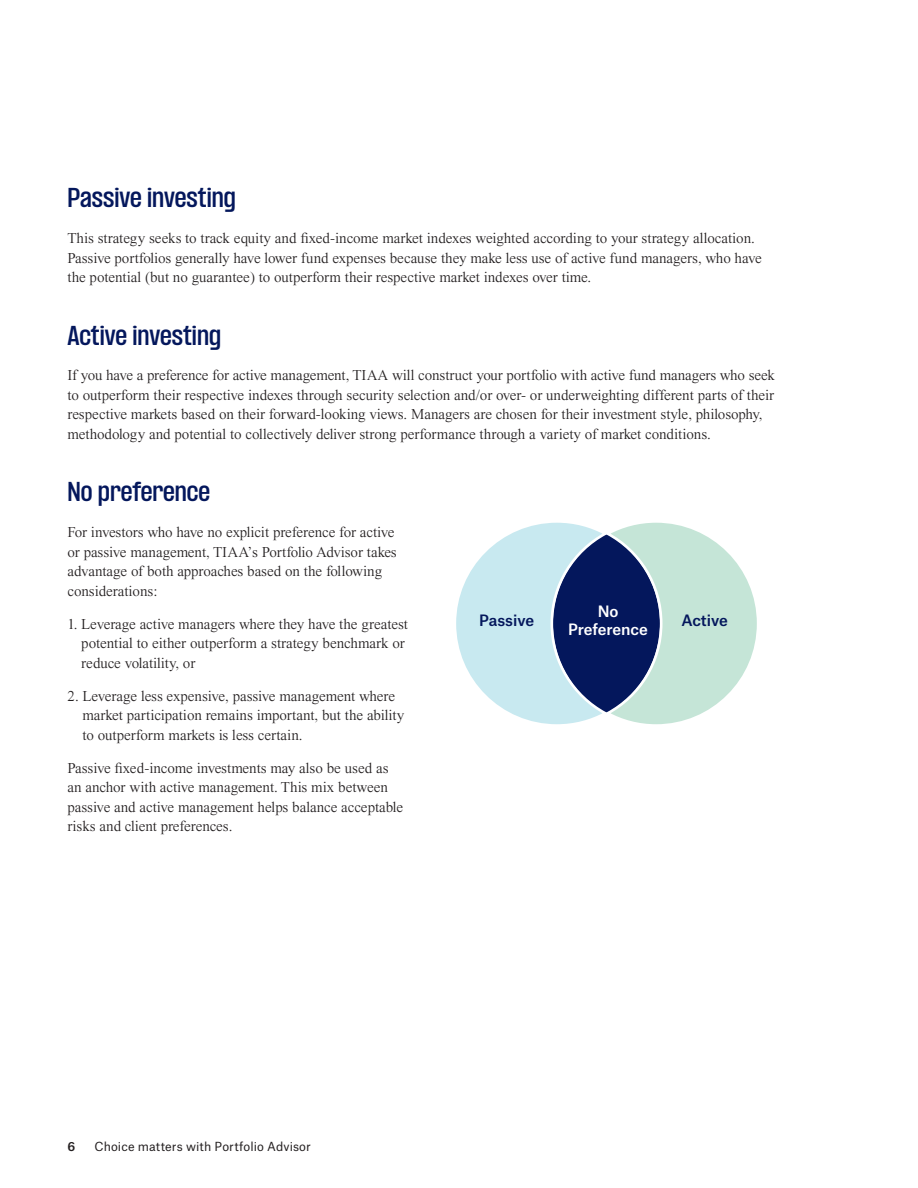
<style>
.page{position:relative;width:918px;height:1188px;background:#fff}
.page>*{position:absolute;margin:0;border:0;box-sizing:border-box;transform-origin:0 0}
.Subtitle_in_body{font:600 condensed 24px "PP Formula";color:#04175c}
.Body_copy{font:300 15px/19.5px "Times Now";letter-spacing:-.005em;color:#231f20}
.Infographic_bc{font:500 15px "Atlas Grotesk";letter-spacing:-.005em;color:#04175c}
.Infographic_bc-2{font:500 15px/18px "Atlas Grotesk";letter-spacing:-.005em;color:#fff;text-align:center}
._17A_Page_Number_Folio_L_FG_8_10{font:12px "Atlas Grotesk";letter-spacing:.005em;color:#231f20}
._17A_Page_Number_Folio_L_FG_8_10-2{font:500 12px "Atlas Grotesk";color:#231f20}
</style>
<div class="page">
<svg style="left:456px;top:522px;width:301px;height:203px"></svg>
<p class="Subtitle_in_body" style="left:68px;top:183px;width:170px">Passive investing</p>
<p class="Body_copy" style="left:68px;top:228px;width:696px">This strategy seeks to track equity and fixed-income market indexes weighted according to your strategy allocation.<br>Passive portfolios generally have lower fund expenses because they make less use of active fund managers, who have the potential (but no guarantee) to outperform their respective market indexes over time.</p>
<p class="Subtitle_in_body" style="left:68px;top:320px;width:155px">Active investing</p>
<p class="Body_copy" style="left:68px;top:366px;width:709px">If you have a preference for active management, TIAA will construct your portfolio with active fund managers who seek to outperform their respective indexes through security selection and/or over- or underweighting different parts of their respective markets based on their forward-looking views. Managers are chosen for their investment style, philosophy, methodology and potential to collectively deliver strong performance through a variety of market conditions.</p>
<p class="Subtitle_in_body" style="left:68px;top:477px;width:144px">No preference</p>
<p class="Body_copy" style="left:68px;top:522px;width:331px">For investors who have no explicit preference for active or passive management, TIAA’s Portfolio Advisor takes advantage of both approaches based on the following considerations:</p>
<p class="Body_copy" style="left:81px;top:614px;width:328px;text-indent:-14px">1. Leverage active managers where they have the greatest potential to either outperform a strategy benchmark or reduce volatility, or</p>
<p class="Body_copy" style="left:82px;top:686px;width:323px;text-indent:-15px">2. Leverage less expensive, passive management where market participation remains important, but the ability to outperform markets is less certain.</p>
<p class="Body_copy" style="left:68px;top:758px;width:337px">Passive fixed-income investments may also be used as an anchor with active management. This mix between passive and active management helps balance acceptable risks and client preferences.</p>
<p class="Infographic_bc" style="left:479px;top:608px;width:57px">Passive</p>
<p class="Infographic_bc-2" style="left:568px;top:601px;width:81px">No<br>Preference</p>
<p class="Infographic_bc" style="left:681px;top:608px;width:48px">Active</p>
<p class="_17A_Page_Number_Folio_L_FG_8_10-2" style="left:68px;top:1136px;width:9px">6</p>
<p class="_17A_Page_Number_Folio_L_FG_8_10" style="left:94px;top:1136px;width:218px">Choice matters with Portfolio Advisor</p>
</div>
